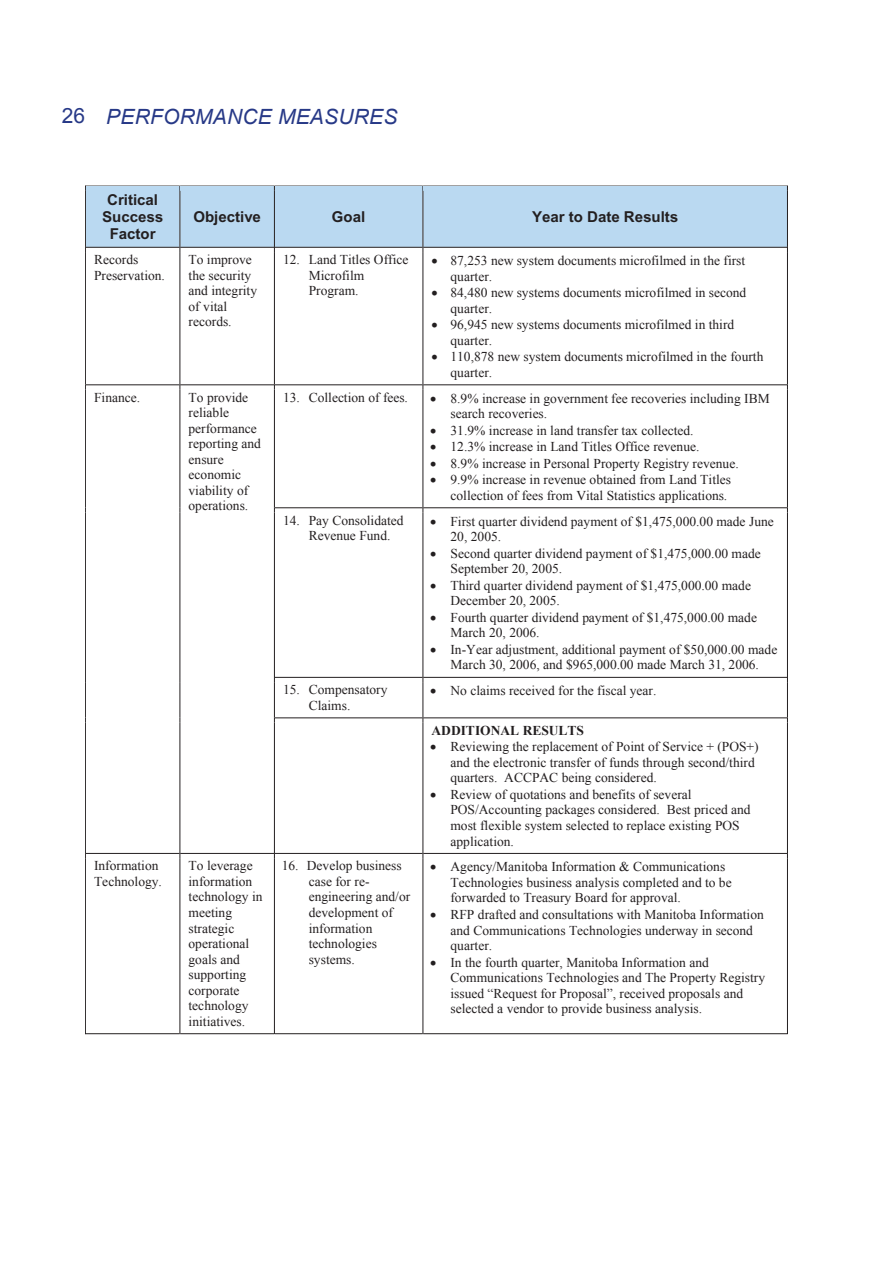
<style>
.page{position:relative;width:893px;height:1263px;background:#fff}
.page>*{position:absolute;margin:0;border:0;box-sizing:border-box;transform-origin:0 0}
.t1{font:italic 21px "Arial";letter-spacing:.01em;color:#273987}
.t2{font:700 15px/17.2px "Arial";color:#231f20;text-align:center}
.t3{font:13.5px/15.6px "Times New Roman";color:#231f20}
.t4{font:700 13.5px "Times New Roman";color:#231f20}
.s1{font-style:normal}
</style>
<div class="page">
<svg style="left:85px;top:186px;width:703px;height:66px;background:#bbd7ed"></svg>
<hr style="left:85px;top:252px;width:1px;height:132px;background:#231f20">
<hr style="left:180px;top:252px;width:1px;height:132px;background:#231f20">
<hr style="left:274px;top:252px;width:1px;height:132px;background:#231f20">
<hr style="left:423px;top:252px;width:1px;height:132px;background:#231f20">
<hr style="left:787px;top:252px;width:1px;height:132px;background:#231f20">
<hr style="left:86px;top:384px;width:94px;height:1px;background:#231f20">
<hr style="left:180px;top:384px;width:94px;height:1px;background:#231f20">
<hr style="left:275px;top:384px;width:148px;height:1px;background:#231f20">
<hr style="left:423px;top:384px;width:364px;height:1px;background:#231f20">
<hr style="left:85px;top:390px;width:1px;height:117px;background:#231f20">
<hr style="left:180px;top:390px;width:1px;height:117px;background:#231f20">
<hr style="left:274px;top:390px;width:1px;height:117px;background:#231f20">
<hr style="left:423px;top:390px;width:1px;height:117px;background:#231f20">
<hr style="left:787px;top:390px;width:1px;height:117px;background:#231f20">
<hr style="left:275px;top:507px;width:148px;height:1px;background:#231f20">
<hr style="left:423px;top:507px;width:364px;height:1px;background:#231f20">
<hr style="left:85px;top:512px;width:1px;height:165px;background:#231f20">
<hr style="left:180px;top:512px;width:1px;height:165px;background:#231f20">
<hr style="left:274px;top:512px;width:1px;height:165px;background:#231f20">
<hr style="left:423px;top:512px;width:1px;height:165px;background:#231f20">
<hr style="left:787px;top:512px;width:1px;height:165px;background:#231f20">
<hr style="left:275px;top:677px;width:148px;height:1px;background:#231f20">
<hr style="left:423px;top:677px;width:364px;height:1px;background:#231f20">
<hr style="left:85px;top:682px;width:1px;height:35px;background:#231f20">
<hr style="left:180px;top:682px;width:1px;height:35px;background:#231f20">
<hr style="left:274px;top:682px;width:1px;height:35px;background:#231f20">
<hr style="left:423px;top:682px;width:1px;height:35px;background:#231f20">
<hr style="left:787px;top:682px;width:1px;height:35px;background:#231f20">
<hr style="left:275px;top:717px;width:148px;height:1px;background:#231f20">
<hr style="left:423px;top:717px;width:364px;height:1px;background:#231f20">
<hr style="left:85px;top:723px;width:1px;height:130px;background:#231f20">
<hr style="left:180px;top:723px;width:1px;height:130px;background:#231f20">
<hr style="left:274px;top:723px;width:1px;height:130px;background:#231f20">
<hr style="left:423px;top:723px;width:1px;height:130px;background:#231f20">
<hr style="left:787px;top:723px;width:1px;height:130px;background:#231f20">
<hr style="left:86px;top:853px;width:94px;height:1px;background:#231f20">
<hr style="left:180px;top:853px;width:94px;height:1px;background:#231f20">
<hr style="left:275px;top:853px;width:148px;height:1px;background:#231f20">
<hr style="left:423px;top:853px;width:364px;height:1px;background:#231f20">
<hr style="left:85px;top:858px;width:1px;height:176px;background:#231f20">
<hr style="left:85px;top:1033px;width:95px;height:1px;background:#231f20">
<hr style="left:180px;top:858px;width:1px;height:176px;background:#231f20">
<hr style="left:180px;top:1033px;width:94px;height:1px;background:#231f20">
<hr style="left:274px;top:858px;width:1px;height:176px;background:#231f20">
<hr style="left:275px;top:1033px;width:148px;height:1px;background:#231f20">
<hr style="left:423px;top:858px;width:1px;height:176px;background:#231f20">
<hr style="left:423px;top:1033px;width:364px;height:1px;background:#231f20">
<hr style="left:787px;top:858px;width:1px;height:176px;background:#231f20">
<h1 class="t1" style="left:62px;top:103px;width:337px"><span class="s1">26</span> PERFORMANCE MEASURES</h1>
<p class="t2" style="left:102px;top:191px;width:62px">Critical<br>Success<br>Factor</p>
<p class="t2" style="left:193px;top:208px;width:69px">Objective</p>
<p class="t2" style="left:332px;top:208px;width:35px">Goal</p>
<p class="t2" style="left:532px;top:208px;width:147px">Year to Date Results</p>
<p class="t3" style="left:94px;top:252px;width:72px">Records<br>Preservation.</p>
<p class="t3" style="left:189px;top:252px;width:70px">To improve the security and integrity of vital records.</p>
<p class="t3" style="left:309px;top:252px;width:101px;text-indent:-26px">12. Land Titles Office<br>Microfilm<br>Program.</p>
<p class="t3" style="left:450px;top:253px;width:314px">87,253 new system documents microfilmed in the first quarter.<br>84,480 new systems documents microfilmed in second quarter.<br>96,945 new systems documents microfilmed in third quarter.<br>110,878 new system documents microfilmed in the fourth quarter.</p>
<p class="t3" style="left:283px;top:389px;width:126px">13. Collection of fees.</p>
<p class="t3" style="left:450px;top:390px;width:321px;line-height:16.2px">8.9% increase in government fee recoveries including IBM search recoveries.<br>31.9% increase in land transfer tax collected.<br>12.3% increase in Land Titles Office revenue.<br>8.9% increase in Personal Property Registry revenue.<br>9.9% increase in revenue obtained from Land Titles collection of fees from Vital Statistics applications.</p>
<p class="t3" style="left:309px;top:512px;width:96px;text-indent:-26px">14. Pay Consolidated<br>Revenue Fund.</p>
<p class="t3" style="left:450px;top:513px;width:328px">First quarter dividend payment of $1,475,000.00 made June 20, 2005.<br>Second quarter dividend payment of $1,475,000.00 made September 20, 2005.<br>Third quarter dividend payment of $1,475,000.00 made December 20, 2005.<br>Fourth quarter dividend payment of $1,475,000.00 made March 20, 2006.<br>In-Year adjustment, additional payment of $50,000.00 made March 30, 2006, and $965,000.00 made March 31, 2006.</p>
<p class="t3" style="left:309px;top:682px;width:80px;text-indent:-26px">15. Compensatory<br>Claims.</p>
<p class="t3" style="left:450px;top:683px;width:207px">No claims received for the fiscal year.</p>
<p class="t3" style="left:94px;top:389px;width:48px">Finance.</p>
<p class="t3" style="left:189px;top:389px;width:74px">To provide reliable performance reporting and ensure economic viability of operations.</p>
<p class="t4" style="left:432px;top:721px;width:154px">ADDITIONAL RESULTS</p>
<p class="t3" style="left:450px;top:739px;width:310px">Reviewing the replacement of Point of Service + (POS+) and the electronic transfer of funds through second/third quarters. ACCPAC being considered.<br>Review of quotations and benefits of several POS/Accounting packages considered. Best priced and most flexible system selected to replace existing POS application.</p>
<p class="t3" style="left:94px;top:858px;width:69px">Information<br>Technology.</p>
<p class="t3" style="left:189px;top:858px;width:76px">To leverage information technology in meeting strategic operational goals and supporting corporate technology initiatives.</p>
<p class="t3" style="left:309px;top:858px;width:103px;text-indent:-27px">16. Develop business case for re&shy;engineering and/or development of information technologies systems.</p>
<p class="t3" style="left:450px;top:859px;width:316px">Agency/Manitoba Information &amp; Communications Technologies business analysis completed and to be forwarded to Treasury Board for approval.<br>RFP drafted and consultations with Manitoba Information and Communications Technologies underway in second quarter.<br>In the fourth quarter, Manitoba Information and Communications Technologies and The Property Registry issued “Request for Proposal”, received proposals and selected a vendor to provide business analysis.</p>
</div>
